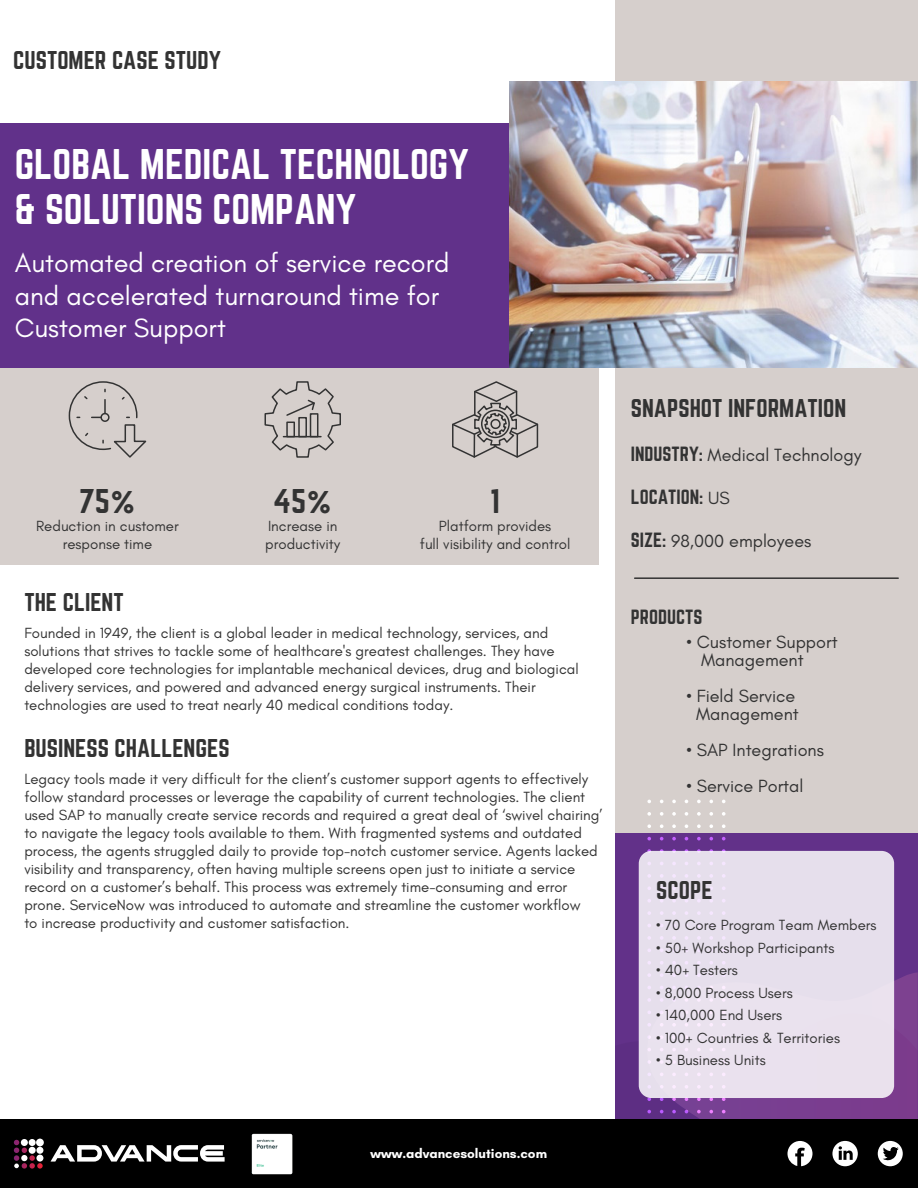
<style>
.page{position:relative;width:918px;height:1188px;background:#fff}
.page>*{position:absolute;margin:0;border:0;box-sizing:border-box;transform-origin:0 0}
.t1{font:37.5px/45px "Norwester";color:#fff}
.t2{font:30px "Norwester";color:#333}
.t3{font:27px/32.4px "Glacial Indifference";color:#fff}
.t4{font:22.5px "Norwester";color:#333}
.t5{font:18px/18px "Glacial Indifference";color:#333}
.t6{font:18px "Norwester";color:#333}
.t7{font:15px/18px "Glacial Indifference";color:#333}
.t8{font:700 13.5px "Glacial Indifference";color:#fff}
.s1{font-family:"Norwester"}
.s2{font-family:"Glacial Indifference"}
</style>
<div class="page">
<div style="left:615px;top:0;width:303px;height:1188px;background:#d6cfcc"></div>
<div style="left:615px;top:833px;width:303px;height:355px;background:#623189"></div>
<svg style="left:638px;top:963px;width:280px;height:51px"></svg>
<svg style="left:638px;top:1014px;width:280px;height:105px;background:#773c8e"></svg>
<svg style="left:722px;top:1110px;width:4px;height:3px"></svg>
<svg style="left:709px;top:1110px;width:4px;height:3px"></svg>
<svg style="left:697px;top:1110px;width:4px;height:3px"></svg>
<svg style="left:672px;top:1110px;width:4px;height:3px"></svg>
<svg style="left:647px;top:1110px;width:4px;height:3px"></svg>
<svg style="left:722px;top:1098px;width:4px;height:3px"></svg>
<svg style="left:709px;top:1098px;width:4px;height:3px"></svg>
<svg style="left:697px;top:1098px;width:4px;height:3px"></svg>
<svg style="left:672px;top:1098px;width:4px;height:3px"></svg>
<svg style="left:647px;top:1097px;width:4px;height:4px"></svg>
<svg style="left:722px;top:837px;width:4px;height:3px"></svg>
<svg style="left:709px;top:837px;width:4px;height:3px"></svg>
<svg style="left:697px;top:837px;width:4px;height:3px"></svg>
<svg style="left:672px;top:837px;width:4px;height:3px"></svg>
<svg style="left:647px;top:837px;width:4px;height:3px"></svg>
<svg style="left:722px;top:824px;width:4px;height:4px"></svg>
<svg style="left:709px;top:824px;width:4px;height:4px"></svg>
<svg style="left:697px;top:824px;width:4px;height:4px"></svg>
<svg style="left:672px;top:824px;width:4px;height:4px"></svg>
<svg style="left:647px;top:824px;width:4px;height:4px"></svg>
<svg style="left:722px;top:812px;width:4px;height:4px"></svg>
<svg style="left:709px;top:812px;width:4px;height:4px"></svg>
<svg style="left:697px;top:812px;width:4px;height:4px"></svg>
<svg style="left:685px;top:812px;width:3px;height:4px"></svg>
<svg style="left:672px;top:812px;width:4px;height:4px"></svg>
<svg style="left:647px;top:812px;width:4px;height:4px"></svg>
<svg style="left:697px;top:800px;width:4px;height:3px"></svg>
<svg style="left:672px;top:800px;width:4px;height:3px"></svg>
<div style="left:0;top:124px;width:621px;height:244px;background:#61318a"></div>
<div style="left:0;top:1119px;width:918px;height:69px;background:#000"></div>
<svg style="left:787px;top:1141px;width:25px;height:25px"></svg>
<svg style="left:878px;top:1141px;width:25px;height:25px"></svg>
<svg style="left:832px;top:1141px;width:26px;height:25px"></svg>
<svg style="left:14px;top:1139px;width:30px;height:30px"></svg>
<svg style="left:51px;top:1145px;width:174px;height:17px"></svg>
<img style="left:509px;top:81px;width:409px;height:287px">
<hr style="left:635px;top:577px;width:263px;height:2px;background:#333">
<div style="left:0;top:368px;width:598px;height:196px;background:#d6cfcc"></div>
<img style="left:251px;top:1133px;width:41px;height:41px">
<svg style="left:68px;top:381px;width:79px;height:77px"></svg>
<svg style="left:264px;top:381px;width:77px;height:77px"></svg>
<svg style="left:452px;top:381px;width:87px;height:77px"></svg>
<div style="left:639px;top:851px;width:255px;height:247px;background:#e6dfec;border-radius:13px"></div>
<h3 class="t4" style="left:13px;top:49px;width:209px">CUSTOMER CASE STUDY</h3>
<h1 class="t1" style="left:15px;top:143px;width:456px">GLOBAL MEDICAL TECHNOLOGY &amp; SOLUTIONS COMPANY</h1>
<h3 class="t3" style="left:15px;top:248px;width:436px">Automated creation of service record and accelerated turnaround time for<br>Customer Support</h3>
<h2 class="t2" style="left:79px;top:487px;width:58px">75%</h2>
<p class="t7" style="left:36px;top:517px;width:144px;text-align:center">Reduction in customer response time</p>
<h3 class="t4" style="left:24px;top:592px;width:101px">THE CLIENT</h3>
<h2 class="t2" style="left:273px;top:487px;width:60px">45%</h2>
<p class="t7" style="left:265px;top:517px;width:76px">Increase in productivity</p>
<h2 class="t2" style="left:490px;top:487px;width:11px">1</h2>
<p class="t7" style="left:420px;top:517px;width:152px;text-align:center">Platform provides<br>full visibility and control</p>
<p class="t7" style="left:24px;top:625px;width:556px">Founded in 1949, the client is a global leader in medical technology, services, and solutions that strives to tackle some of healthcare's greatest challenges. They have developed core technologies for implantable mechanical devices, drug and biological delivery services, and powered and advanced energy surgical instruments. Their technologies are used to treat nearly 40 medical conditions today.</p>
<h3 class="t4" style="left:24px;top:737px;width:207px">BUSINESS CHALLENGES</h3>
<p class="t7" style="left:24px;top:770px;width:580px">Legacy tools made it very difficult for the client’s customer support agents to effectively follow standard processes or leverage the capability of current technologies. The client used SAP to manually create service records and required a great deal of ‘swivel chairing’ to navigate the legacy tools available to them. With fragmented systems and outdated process, the agents struggled daily to provide top-notch customer service. Agents lacked visibility and transparency, often having multiple screens open just to initiate a service record on a customer’s behalf. This process was extremely time-consuming and error prone. ServiceNow was introduced to automate and streamline the customer workflow<br>to increase productivity and customer satisfaction.</p>
<h3 class="t4" style="left:631px;top:398px;width:217px">SNAPSHOT INFORMATION</h3>
<p class="t5" style="left:631px;top:446px;width:232px"><span class="s1">INDUSTRY:</span> Medical Technology</p>
<p class="t6" style="left:631px;top:488px;width:101px">LOCATION: <span class="s2">US</span></p>
<p class="t5" style="left:631px;top:533px;width:182px"><span class="s1">SIZE:</span> 98,000 employees</p>
<p class="t6" style="left:631px;top:608px;width:73px">PRODUCTS</p>
<p class="t5" style="left:701px;top:633px;width:138px;text-indent:-15px">• Customer Support<br>Management</p>
<p class="t5" style="left:686px;top:687px;width:114px;text-align:center">• Field Service<br>Management</p>
<p class="t5" style="left:686px;top:741px;width:139px">• SAP Integrations</p>
<p class="t5" style="left:686px;top:777px;width:118px">• Service Portal</p>
<h3 class="t4" style="left:656px;top:879px;width:58px">SCOPE</h3>
<p class="t7" style="left:656px;top:917px;width:222px">• 70 Core Program Team Members</p>
<p class="t7" style="left:656px;top:939px;width:180px">• 50+ Workshop Participants</p>
<p class="t7" style="left:656px;top:962px;width:83px">• 40+ Testers</p>
<p class="t7" style="left:656px;top:984px;width:138px">• 8,000 Process Users</p>
<p class="t7" style="left:656px;top:1007px;width:127px">• 140,000 End Users</p>
<p class="t7" style="left:656px;top:1029px;width:185px">• 100+ Countries &amp; Territories</p>
<p class="t7" style="left:656px;top:1052px;width:111px">• 5 Business Units</p>
<p class="t8" style="left:371px;top:1145px;width:178px">www.advancesolutions.com</p>
</div>
